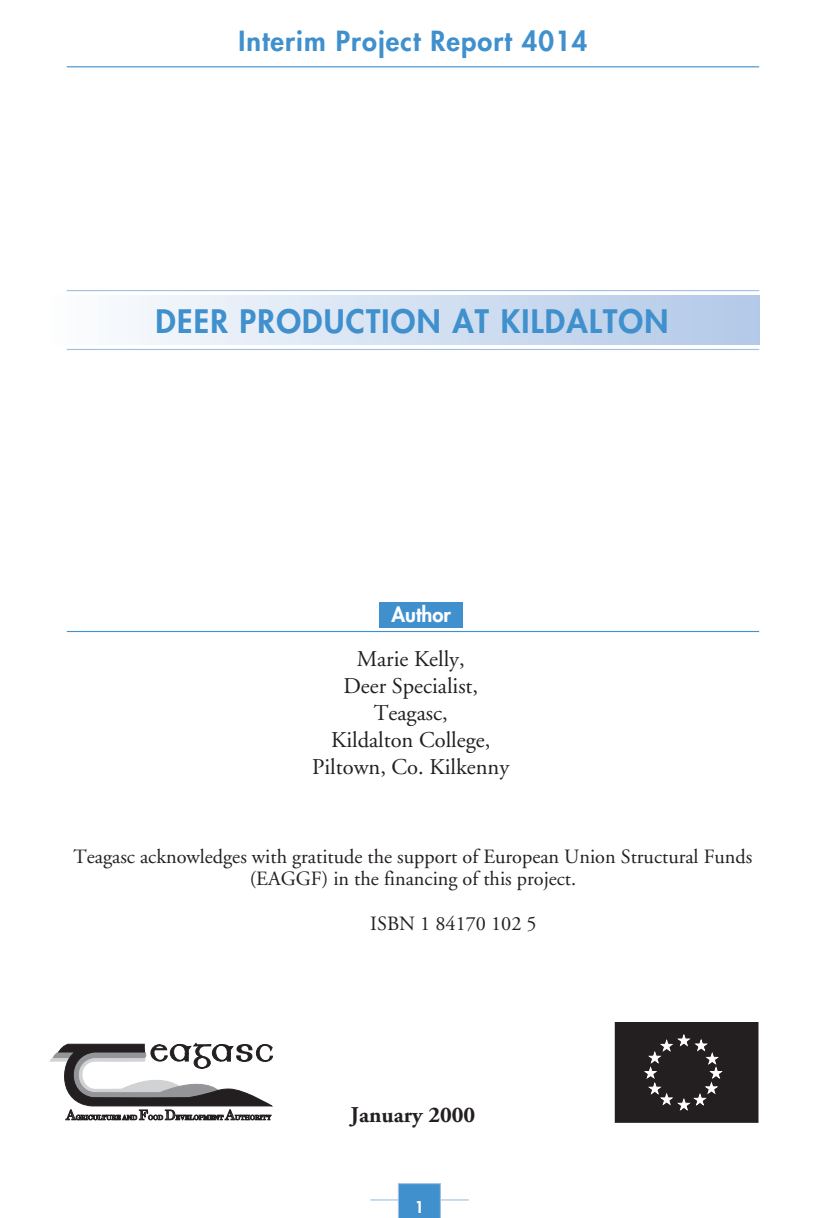
<style>
.page{position:relative;width:826px;height:1218px;background:#fff}
.page>*{position:absolute;margin:0;border:0;box-sizing:border-box;transform-origin:0 0}
.t1{font:800 31.5px "Futura CE";letter-spacing:.04em;color:#3f90cd}
.t2{font:800 27px "Futura CE";letter-spacing:.04em;color:#3f90cd}
.t3{font:22.5px/27px "Adobe Garamond";color:#231f20;text-align:center}
.t4{font:700 22.5px "Adobe Garamond";color:#231f20}
.t5{font:20.25px/22.5px "Adobe Garamond";color:#231f20;text-align:center}
.t6{font:800 20.25px "Futura CE";color:#fff}
.t7{font:800 15.75px "Futura CE";color:#fff}
</style>
<div class="page">
<div style="left:49px;top:295px;width:710px;height:50px;background:linear-gradient(to right,#fcfdfe,#b1c8e7)"></div>
<hr style="left:67px;top:349px;width:692px;height:1px;background:#a1bee3">
<hr style="left:67px;top:290px;width:692px;height:1px;background:#a1bee3">
<hr style="left:370px;top:1199px;width:99px;height:1px;background:#a1bee3">
<svg style="left:398px;top:1183px;width:43px;height:35px;background:#4793ce"></svg>
<div style="left:379px;top:603px;width:84px;height:25px;background:#3f90cd"></div>
<hr style="left:67px;top:631px;width:692px;height:1px;background:#3f90cd">
<svg style="left:50px;top:1043px;width:222px;height:78px"></svg>
<hr style="left:67px;top:66px;width:692px;height:1px;background:#3f90cd">
<div style="left:615px;top:1022px;width:143px;height:100px;background:#231f20"></div>
<div style="left:615px;top:1022px;width:143px;height:101px;border:1px solid #231f20"></div>
<svg style="left:644px;top:1035px;width:78px;height:75px"></svg>
<h2 class="t2" style="left:238px;top:28px;width:350px">Interim Project Report 4014</h2>
<h1 class="t1" style="left:155px;top:307px;width:514px">DEER PRODUCTION AT KILDALTON</h1>
<p class="t6" style="left:391px;top:604px;width:61px">Author</p>
<p class="t3" style="left:312px;top:647px;width:199px">Marie Kelly,<br>Deer Specialist,<br>Teagasc,<br>Kildalton College,<br>Piltown, Co. Kilkenny</p>
<p class="t5" style="left:74px;top:847px;width:680px">Teagasc acknowledges with gratitude the support of European Union Structural Funds (EAGGF) in the financing of this project.</p>
<p class="t5" style="left:370px;top:914px;width:168px">ISBN 1 84170 102 5</p>
<p class="t4" style="left:350px;top:1105px;width:126px">January 2000</p>
<p class="t7" style="left:415px;top:1200px;width:11px">1</p>
</div>
